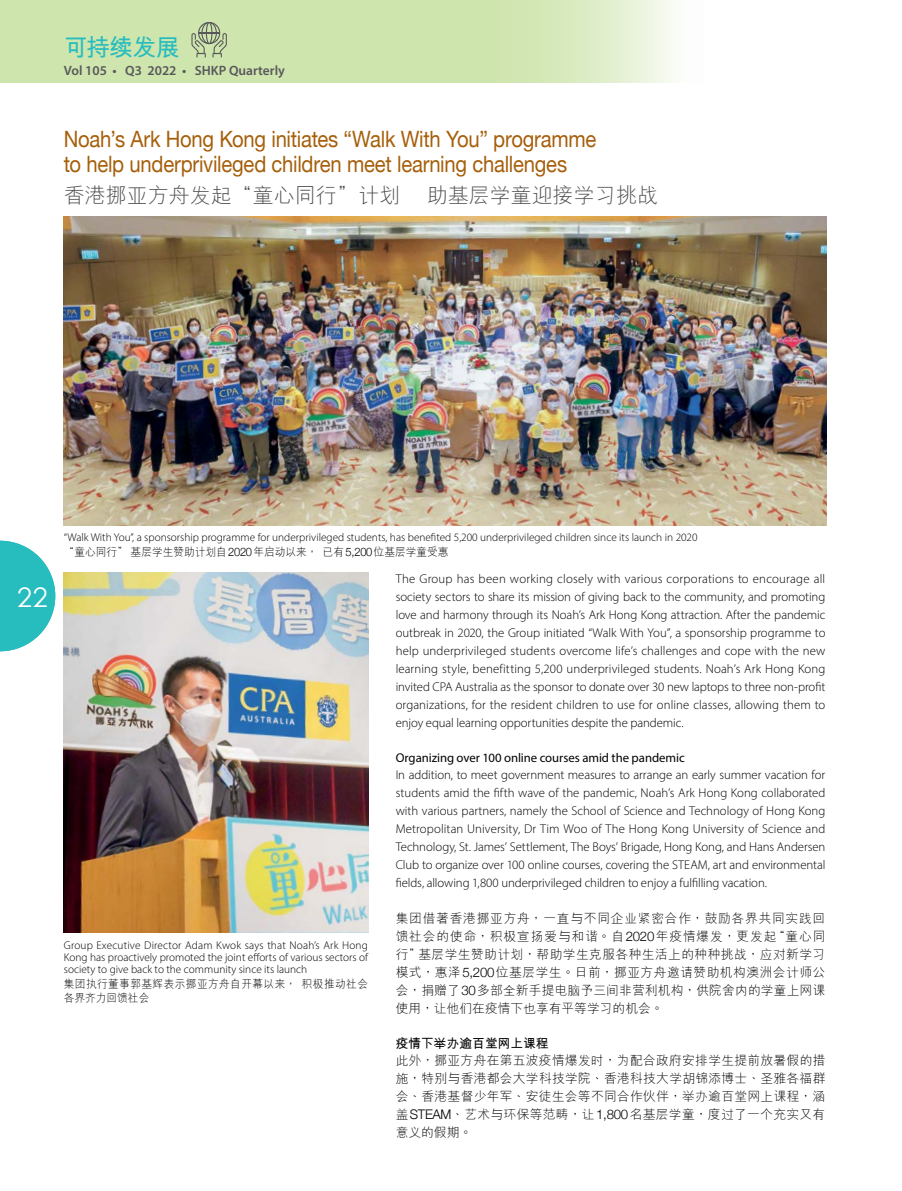
<style>
.page{position:relative;width:902px;height:1191px;background:#fff}
.page>*{position:absolute;margin:0;border:0;box-sizing:border-box;transform-origin:0 0}
.t1{font:27px "Century Gothic";color:#fff}
.t2{font:24px "Myriad Pro";letter-spacing:-.01em;color:#27bdbe}
.t3{font:700 24px "M Hei HKS";letter-spacing:-.03em;color:#27bdbe}
.t4{font:22.5px/25.5px "Helvetica Neue";letter-spacing:-.01em;color:#a65f0a;scale:.9 1}
.t5{font:300 21px "M Hei HKS";color:#4a4a4c}
.t6{font:600 13.5px "Myriad Pro";color:#58585b}
.t7{font:300 12.75px/18px "Myriad Pro";letter-spacing:-.005em;color:#000;text-align:justify}
.t8{font:300 12.75px/18px "M Hei HKS";letter-spacing:.01em;color:#000;text-align:justify}
.t9{font:12.75px "Myriad Pro";letter-spacing:-.005em;color:#000}
.t10{font:700 12.75px "M Hei HKS";color:#000}
.t11{font:300 11.25px/12px "Myriad Pro";color:#000;text-align:justify}
.t12{font:300 11.25px "M Hei HKS";color:#000;scale:.95 1}
.t13{font:300 11.25px/14.2px "M Hei HKS";letter-spacing:.04em;color:#000;scale:.95 1}
.s1{font-family:"Helvetica Neue";font-size:11.7px}
.s2{font-family:"Helvetica Neue";font-size:13.2px}
</style>
<div class="page">
<img style="left:64px;top:217px;width:762px;height:308px">
<img style="left:64px;top:573px;width:304px;height:359px">
<svg style="left:0;top:0;width:674px;height:83px;background:#d3e7b5"></svg>
<svg style="left:0;top:541px;width:55px;height:110px"></svg>
<svg style="left:191px;top:22px;width:55px;height:35px;background:#b9cb9e"></svg>
<h2 class="t3" style="left:64px;top:30px;width:118px">可持續發展</h2>
<p class="t6" style="left:64px;top:61px;width:222px">Vol 105 • Q3 2022 • SHKP Quarterly</p>
<h2 class="t2" style="left:64px;top:32px;width:133px">Sustainability</h2>
<p class="t6" style="left:185px;top:61px;width:104px">• SHKP Quarterly</p>
<h3 class="t4" style="left:64px;top:127px;width:593px">Noah’s Ark Hong Kong initiates “Walk With You” programme to help underprivileged children meet learning challenges</h3>
<h3 class="t5" style="left:64px;top:180px;width:595px">香港挪亞方舟發起“童心同行”計劃　助基層學童迎接學習挑戰</h3>
<h1 class="t1" style="left:17px;top:579px;width:32px">22</h1>
<p class="t11" style="left:64px;top:531px;width:635px">“Walk With You”, a sponsorship programme for underprivileged students, has benefited 5,200 underprivileged children since its launch in 2020</p>
<p class="t12" style="left:64px;top:544px;width:406px">“童心同行” 基層學生贊助計劃自<span class="s1">2020</span>年啟動以來，已有<span class="s1">5,200</span>位基層學童受惠</p>
<p class="t11" style="left:64px;top:939px;width:306px">Group Executive Director Adam Kwok says that Noah’s Ark Hong Kong has proactively promoted the joint efforts of various sectors of society to give back to the community since its launch</p>
<p class="t13" style="left:64px;top:976px;width:322px">集團執行董事郭基輝表示挪亞方舟自開幕以來，積極推動社會各界齊力回饋社會</p>
<p class="t7" style="left:395px;top:569px;width:431px">The Group has been working closely with various corporations to encourage all society sectors to share its mission of giving back to the community, and promoting love and harmony through its Noah’s Ark Hong Kong attraction. After the pandemic outbreak in 2020, the Group initiated “Walk With You”, a sponsorship programme to help underprivileged students overcome life’s challenges and cope with the new learning style, benefitting 5,200 underprivileged students. Noah’s Ark Hong Kong invited CPA Australia as the sponsor to donate over 30 new laptops to three non-profit organizations, for the resident children to use for online classes, allowing them to enjoy equal learning opportunities despite the pandemic.</p>
<p class="t9" style="left:395px;top:749px;width:290px">Organizing over 100 online courses amid the pandemic</p>
<p class="t7" style="left:395px;top:765px;width:431px">In addition, to meet government measures to arrange an early summer vacation for students amid the fifth wave of the pandemic, Noah’s Ark Hong Kong collaborated with various partners, namely the School of Science and Technology of Hong Kong Metropolitan University, Dr Tim Woo of The Hong Kong University of Science and Technology, St. James’ Settlement, The Boys’ Brigade, Hong Kong, and Hans Andersen Club to organize over 100 online courses, covering the STEAM, art and environmental fields, allowing 1,800 underprivileged children to enjoy a fulfilling vacation.</p>
<p class="t8" style="left:395px;top:908px;width:431px">集團借著香港挪亞方舟，一直與不同企業緊密合作，鼓勵各界共同實踐回饋社會的使命，積極宣揚愛與和諧。自<span class="s2">2020</span>年疫情爆發，更發起“童心同行”基層學生贊助計劃，幫助學生克服各種生活上的種種挑戰，應對新學習模式，惠澤<span class="s2">5,200</span>位基層學生。日前，挪亞方舟邀請贊助機構澳洲會計師公會，捐贈了<span class="s2">30</span>多部全新手提電腦予三間非營利機構，供院舍內的學童上網課使用，讓他們在疫情下也享有平等學習的機會。</p>
<p class="t10" style="left:395px;top:1033px;width:154px">疫情下舉辦逾百堂網上課程</p>
<p class="t8" style="left:395px;top:1050px;width:431px">此外，挪亞方舟在第五波疫情爆發時，為配合政府安排學生提前放暑假的措施，特別與香港都會大學科技學院、香港科技大學胡錦添博士、聖雅各福群會、香港基督少年軍、安徒生會等不同合作伙伴，舉辦逾百堂網上課程，涵蓋<span class="s2">STEAM</span>、藝術與環保等範疇，讓<span class="s2">1,800</span>名基層學童，度過了一個充實又有意義的假期。</p>
</div>
